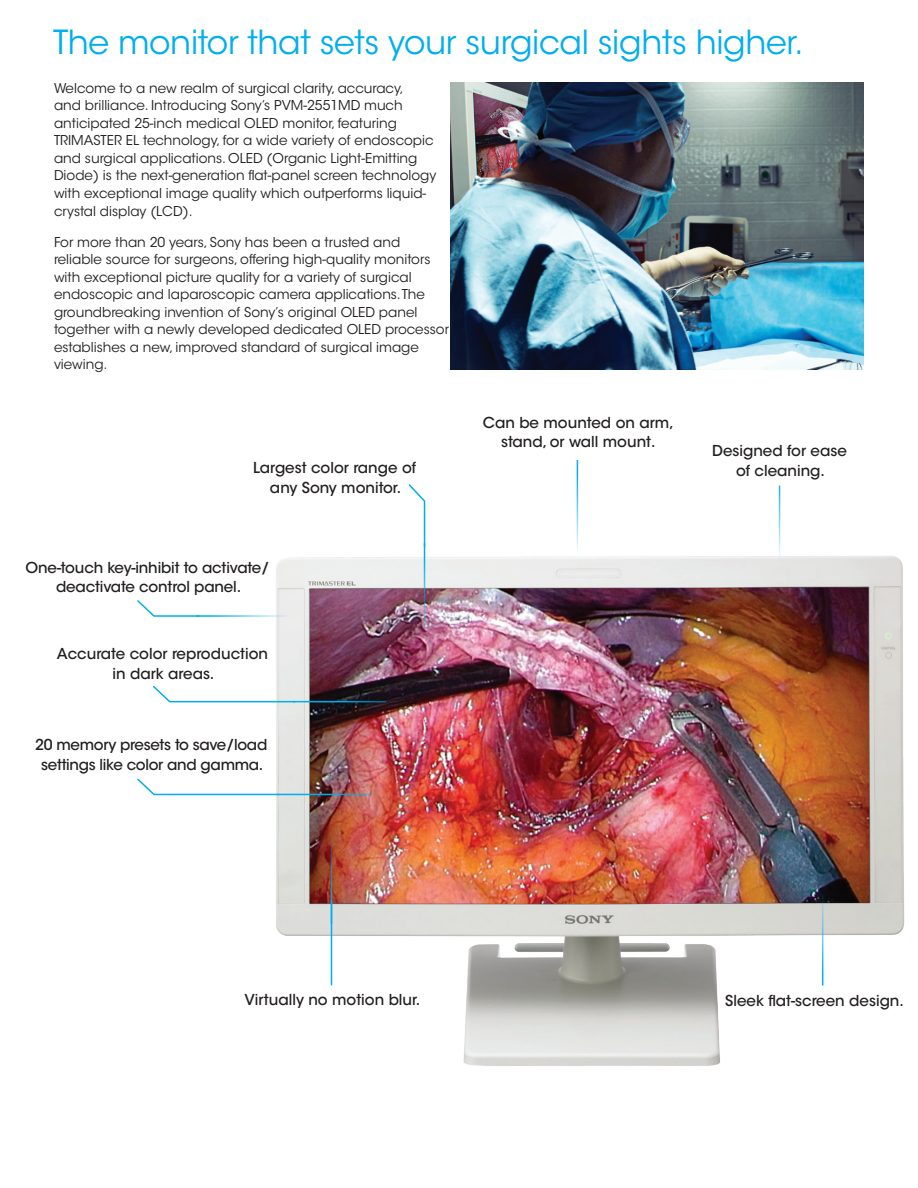
<style>
.page{position:relative;width:918px;height:1188px;background:#fff}
.page>*{position:absolute;margin:0;border:0;box-sizing:border-box;transform-origin:0 0}
.Body_copy{font:33px "ITC Avant Garde Std";letter-spacing:-.01em;color:#00aeef}
.t1{font:500 15px/19.5px "ITC Avant Garde Std";color:#231f20;text-align:center}
.t2{font:500 15px/19.5px "ITC Avant Garde Std";letter-spacing:-.02em;color:#231f20;text-align:center}
.Paragraph_Style_2{font:13.5px/17.5px "ITC Avant Garde Std";color:#231f20}
</style>
<div class="page">
<img style="left:276px;top:544px;width:629px;height:522px">
<hr style="left:779px;top:486px;width:1px;height:74px;background:#00aeef">
<svg style="left:153px;top:684px;width:143px;height:19px"></svg>
<hr style="left:293px;top:701px;width:94px;height:1px;background:#00aeef">
<svg style="left:137px;top:777px;width:143px;height:19px"></svg>
<hr style="left:277px;top:794px;width:94px;height:1px;background:#00aeef">
<hr style="left:331px;top:901px;width:1px;height:84px;background:#00aeef">
<hr style="left:331px;top:830px;width:1px;height:94px;background:#00aeef">
<hr style="left:822px;top:892px;width:1px;height:94px;background:#00aeef">
<hr style="left:577px;top:460px;width:1px;height:94px;background:#00aeef">
<img style="left:450px;top:83px;width:414px;height:286px">
<svg style="left:407px;top:484px;width:19px;height:64px"></svg>
<hr style="left:424px;top:543px;width:1px;height:94px;background:#00aeef">
<svg style="left:137px;top:600px;width:59px;height:17px"></svg>
<hr style="left:196px;top:615px;width:94px;height:2px;background:#00aeef">
<p class="Body_copy" style="left:53px;top:22px;width:752px">The monitor that sets your surgical sights higher.</p>
<p class="Paragraph_Style_2" style="left:54px;top:79px;width:384px">Welcome to a new realm of surgical clarity, accuracy,<br>and brilliance. Introducing Sony’s PVM-2551MD much anticipated 25-inch medical OLED monitor, featuring TRIMASTER EL technology, for a wide variety of endoscopic and surgical applications. OLED (Organic Light-Emitting Diode) is the next-generation flat-panel screen technology with exceptional image quality which outperforms liquid&shy;crystal display (LCD).</p>
<p class="Paragraph_Style_2" style="left:54px;top:233px;width:397px">For more than 20 years, Sony has been a trusted and reliable source for surgeons, offering high-quality monitors with exceptional picture quality for a variety of surgical endoscopic and laparoscopic camera applications. The groundbreaking invention of Sony’s original OLED panel together with a newly developed dedicated OLED processor establishes a new, improved standard of surgical image viewing.</p>
<p class="t1" style="left:253px;top:458px;width:165px">Largest color range of any Sony monitor.</p>
<p class="t1" style="left:26px;top:558px;width:246px">One-touch key-inhibit to activate/ deactivate control panel.</p>
<p class="t1" style="left:57px;top:644px;width:213px">Accurate color reproduction in dark areas.</p>
<p class="t2" style="left:35px;top:735px;width:234px">20 memory presets to save/load settings like color and gamma.</p>
<p class="t1" style="left:483px;top:413px;width:192px">Can be mounted on arm, stand, or wall mount.</p>
<p class="t1" style="left:712px;top:441px;width:136px">Designed for ease of cleaning.</p>
<p class="t1" style="left:245px;top:990px;width:177px">Virtually no motion blur.</p>
<p class="t1" style="left:725px;top:991px;width:180px">Sleek flat-screen design.</p>
</div>
